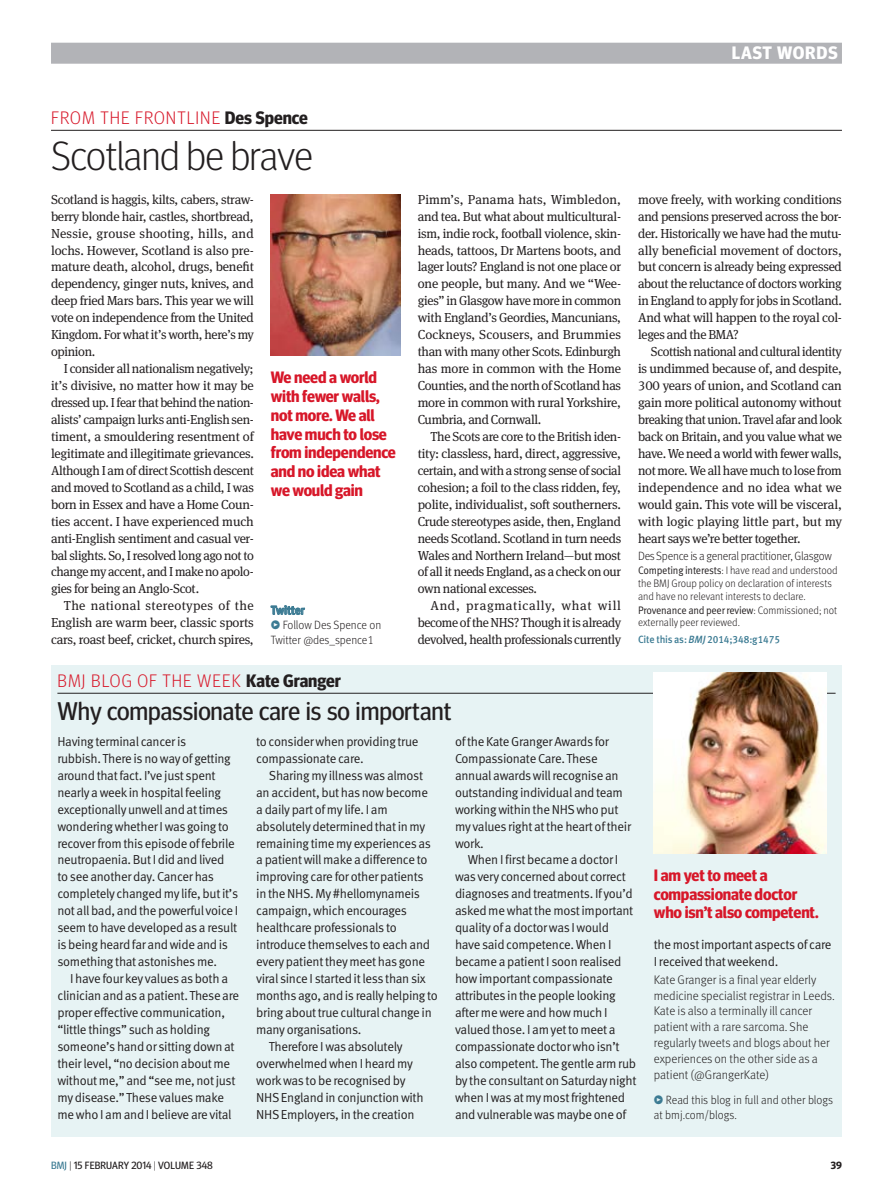
<style>
.page{position:relative;width:893px;height:1191px;background:#fff}
.page>*{position:absolute;margin:0;border:0;box-sizing:border-box;transform-origin:0 0}
.comment_head_27{font:300 40.5px "Meta Headline OT";color:#231f20}
.small_column_head{font:25.5px "Meta Headline OT";color:#231f20}
.column_slug{font:300 18px "Meta Headline OT";letter-spacing:.06em;color:#d71729}
.t1{font:700 18px "Meta Headline OT";letter-spacing:.04em;color:#fff}
.quote{font:700 16.5px/18.8px "Meta Headline OT";letter-spacing:-.01em;color:#d71729}
.sans_left{font:13.05px/17px "Meta Pro Normal";letter-spacing:-.025em;color:#231f20}
.body_indent{font:13.05px/17px "Meta Serif Pro";letter-spacing:-.025em;color:#231f20;text-align:justify}
.body_indent-2{font:13.05px/17px "Meta Serif Pro";letter-spacing:-.025em;color:#231f20;text-align:justify;scale:.96 1}
.body{font:13.05px/17px "Meta Serif Pro";letter-spacing:-.025em;color:#231f20;text-align:justify}
.features_author_deta{font:300 12.45px/15.9px "Meta Pro";color:#231f20}
.comment_author_detai{font:300 12px/14.7px "Meta Pro";letter-spacing:-.01em;color:#231f20;scale:.95 1}
._8pt_Link_bold{font:700 12px "Meta Pro";letter-spacing:-.015em;color:#3c7b93;scale:.95 1}
.acknol_sup_cor_to__r{font:300 10.8px/12.8px "Meta Pro";color:#231f20;scale:.95 1}
.t2{font:10.5px "Meta Headline OT";letter-spacing:.01em;color:#231f20}
.citation{font:500 10.5px "Meta Pro";letter-spacing:-.01em;color:#3c7b93;scale:.95 1}
.t3{font:700 10.5px "Meta Headline OT";color:#231f20}
.s1{font-weight:700;color:#231f20}
.s2{color:#3c7b93}
.s3{font-family:"Meta Pro Normal";font-weight:400}
.s4{font-style:italic}
.s5{font-weight:300}
</style>
<div class="page">
<div style="left:51px;top:43px;width:791px;height:21px;background:#b2b3b7"></div>
<div style="left:51px;top:665px;width:791px;height:471px;background:#e7f3f4"></div>
<hr style="left:57px;top:693px;width:779px;height:1px;background:#231f20">
<hr style="left:51px;top:130px;width:791px;height:1px;background:#231f20">
<img style="left:271px;top:194px;width:129px;height:162px">
<svg style="left:271px;top:605px;width:34px;height:10px"></svg>
<img style="left:654px;top:672px;width:172px;height:182px">
<h3 class="t1" style="left:732px;top:42px;width:107px">LAST WORDS</h3>
<p class="column_slug" style="left:51px;top:107px;width:258px">FROM THE FRONTLINE <span class="s1">Des Spence</span></p>
<p class="comment_head_27" style="left:51px;top:132px;width:263px">Scotland be brave</p>
<p class="body" style="left:51px;top:190px;width:204px">Scotland is haggis, kilts, cabers, straw&shy;berry blonde hair, castles, shortbread, Nessie, grouse shooting, hills, and lochs. However, Scotland is also pre&shy;mature death, alcohol, drugs, benefit dependency, ginger nuts, knives, and deep fried Mars bars. This year we will vote on independence from the United Kingdom. For what it’s worth, here’s my opinion.</p>
<p class="body_indent" style="left:51px;top:359px;width:204px;text-indent:13px">I consider all nationalism negatively; it’s divisive, no matter how it may be dressed up. I fear that behind the nation&shy;alists’ campaign lurks anti-English sen&shy;timent, a smouldering resentment of legitimate and illegitimate grievances.<br>Although I am of direct Scottish descent and moved to Scotland as a child, I was born in Essex and have a Home Coun&shy;ties accent. I have experienced much anti-English sentiment and casual ver&shy;bal slights. So, I resolved long ago not to change my accent, and I make no apolo&shy;gies for being an Anglo-Scot.</p>
<p class="body_indent" style="left:51px;top:596px;width:204px;text-indent:13px">The national stereotypes of the English are warm beer, classic sports cars, roast beef, cricket, church spires,</p>
<p class="quote" style="left:271px;top:368px;width:126px">We need a world with fewer walls, not more. We all have much to lose from independence and no idea what we would gain</p>
<p class="_8pt_Link_bold" style="left:271px;top:601px;width:37px">Twitter</p>
<p class="comment_author_detai" style="left:271px;top:617px;width:118px"><span class="s2">̻</span> Follow Des Spence on<br>Twitter @des_spence1</p>
<p class="body_indent" style="left:418px;top:190px;width:205px">Pimm’s, Panama hats, Wimbledon, and tea. But what about multicultural&shy;ism, indie rock, football violence, skin&shy;heads, tattoos, Dr Martens boots, and lager louts? England is not one place or one people, but many. And we “Wee&shy;gies” in Glasgow have more in common with England’s Geordies, Mancunians, Cockneys, Scousers, and Brummies than with many other Scots. Edinburgh has more in common with the Home Counties, and the north of Scotland has more in common with rural Yorkshire, Cumbria, and Cornwall.</p>
<p class="body_indent" style="left:418px;top:427px;width:205px;text-indent:13px">The Scots are core to the British iden&shy;tity: classless, hard, direct, aggressive, certain, and with a strong sense of social cohesion; a foil to the class ridden, fey, polite, individualist, soft southerners.<br>Crude stereotypes aside, then, England needs Scotland. Scotland in turn needs Wales and Northern Ireland—but most of all it needs England, as a check on our own national excesses.</p>
<p class="body_indent" style="left:418px;top:596px;width:205px;text-indent:13px">And, pragmatically, what will become of the NHS? Though it is already devolved, health professionals currently</p>
<p class="column_slug" style="left:57px;top:669px;width:285px">BMJ BLOG OF THE WEEK <span class="s1">Kate Granger</span></p>
<p class="small_column_head" style="left:57px;top:695px;width:395px">Why compassionate care is so important</p>
<p class="body_indent" style="left:638px;top:190px;width:205px">move freely, with working conditions and pensions preserved across the bor&shy;der. Historically we have had the mutu&shy;ally beneficial movement of doctors, but concern is already being expressed about the reluctance of doctors working in England to apply for jobs in Scotland.<br>And what will happen to the royal col&shy;leges and the BMA?</p>
<p class="body_indent-2" style="left:638px;top:342px;width:214px;text-indent:13px">Scottish national and cultural identity is undimmed because of, and despite, 300 years of union, and Scotland can gain more political autonomy without breaking that union. Travel afar and look back on Britain, and you value what we have. We need a world with fewer walls, not more. We all have much to lose from independence and no idea what we would gain. This vote will be visceral, with logic playing little part, but my heart says we’re better together.</p>
<p class="comment_author_detai" style="left:638px;top:548px;width:206px">Des Spence is a general practitioner, Glasgow</p>
<p class="acknol_sup_cor_to__r" style="left:638px;top:563px;width:211px"><span class="s3">Competing interests</span>: I have read and understood the BMJ Group policy on declaration of interests and have no relevant interests to declare.</p>
<p class="acknol_sup_cor_to__r" style="left:638px;top:603px;width:211px"><span class="s3">Provenance and peer review</span>: Commissioned; not externally peer reviewed.</p>
<p class="citation" style="left:638px;top:631px;width:151px">Cite this as: <span class="s4">BMJ</span> 2014;348:g1475</p>
<p class="sans_left" style="left:57px;top:732px;width:182px">Having terminal cancer is<br>rubbish. There is no way of getting around that fact. I’ve just spent nearly a week in hospital feeling exceptionally unwell and at times wondering whether I was going to recover from this episode of febrile neutropaenia. But I did and lived<br>to see another day. Cancer has completely changed my life, but it’s not all bad, and the powerful voice I seem to have developed as a result is being heard far and wide and is something that astonishes me.</p>
<p class="sans_left" style="left:57px;top:969px;width:183px;text-indent:13px">I have four key values as both a clinician and as a patient. These are proper effective communication, “little things” such as holding someone’s hand or sitting down at their level, “no decision about me without me,” and “see me, not just my disease.” These values make me who I am and I believe are vital</p>
<p class="sans_left" style="left:256px;top:732px;width:164px">to consider when providing true compassionate care.</p>
<p class="sans_left" style="left:256px;top:766px;width:183px;text-indent:13px">Sharing my illness was almost an accident, but has now become a daily part of my life. I am absolutely determined that in my remaining time my experiences as a patient will make a difference to improving care for other patients<br>in the NHS. My #hellomynameis campaign, which encourages healthcare professionals to introduce themselves to each and every patient they meet has gone viral since I started it less than six months ago, and is really helping to bring about true cultural change in many organisations.</p>
<p class="sans_left" style="left:256px;top:1037px;width:169px;text-indent:13px">Therefore I was absolutely overwhelmed when I heard my work was to be recognised by<br>NHS England in conjunction with<br>NHS Employers, in the creation</p>
<p class="sans_left" style="left:455px;top:732px;width:178px">of the Kate Granger Awards for<br>Compassionate Care. These annual awards will recognise an outstanding individual and team working within the NHS who put my values right at the heart of their work.</p>
<p class="sans_left" style="left:455px;top:850px;width:183px;text-indent:13px">When I first became a doctor I was very concerned about correct diagnoses and treatments. If you’d asked me what the most important quality of a doctor was I would have said competence. When I became a patient I soon realised how important compassionate attributes in the people looking after me were and how much I valued those. I am yet to meet a compassionate doctor who isn’t also competent. The gentle arm rub by the consultant on Saturday night when I was at my most frightened and vulnerable was maybe one of</p>
<p class="quote" style="left:654px;top:865px;width:166px">I am yet to meet a compassionate doctor who isn’t also competent.</p>
<p class="sans_left" style="left:654px;top:935px;width:179px">the most important aspects of care<br>I received that weekend.</p>
<p class="features_author_deta" style="left:654px;top:971px;width:183px">Kate Granger is a final year elderly medicine specialist registrar in Leeds.<br>Kate is also a terminally ill cancer patient with a rare sarcoma. She regularly tweets and blogs about her experiences on the other side as a patient (@GrangerKate)</p>
<p class="comment_author_detai" style="left:654px;top:1092px;width:190px"><span class="s2">̻</span> Read this blog in full and other blogs at bmj.com/blogs.</p>
<p class="t2" style="left:51px;top:1159px;width:163px"><span class="s2">BMJ</span> <span class="s5">|</span> 15 FEBRUARY 2014 <span class="s5">|</span> VOLUME 348</p>
<p class="t3" style="left:831px;top:1159px;width:13px">39</p>
</div>
